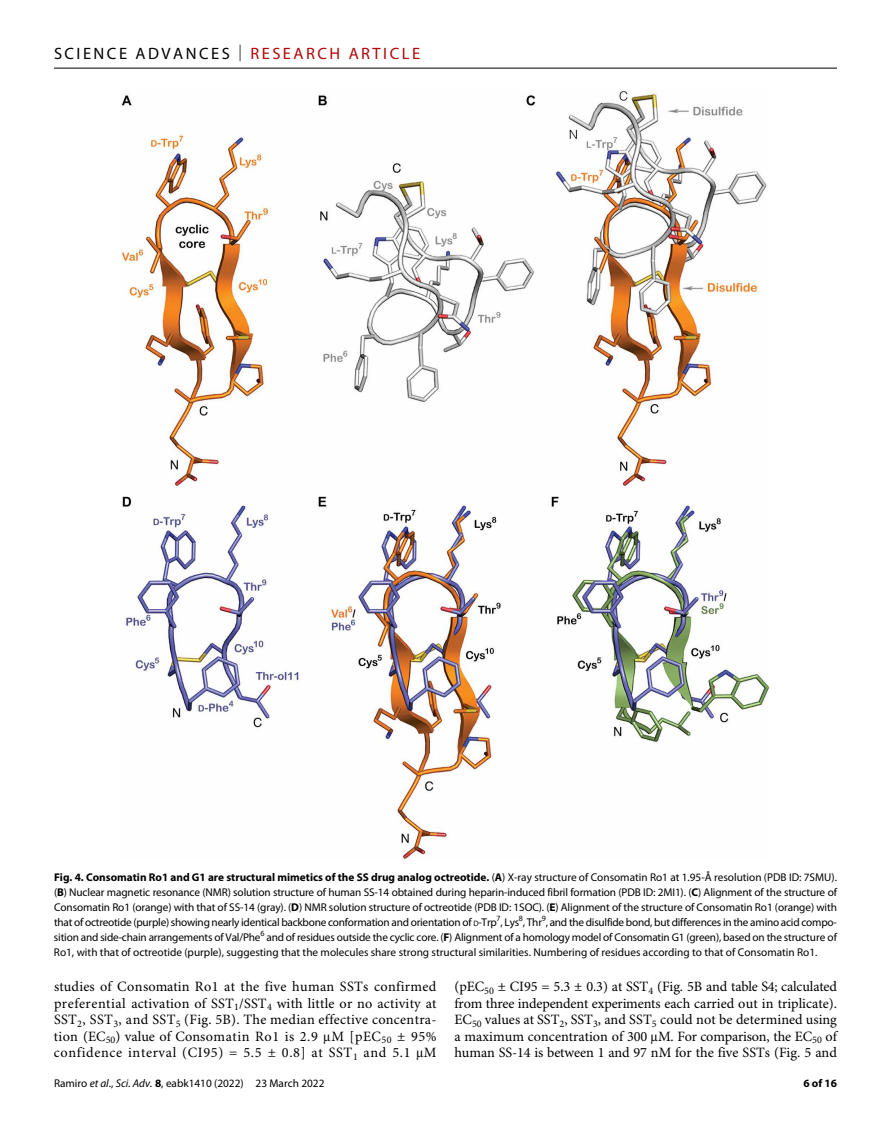
<style>
.page{position:relative;width:891px;height:1134px;background:#fff}
.page>*{position:absolute;margin:0;border:0;box-sizing:border-box;transform-origin:0 0}
.t1{font:16.5px "Myriad Pro";letter-spacing:.15em;color:#000}
.t2{font:14.25px/16.5px "Minion Pro";color:#000;text-align:justify}
.t3{font:11.25px/15px "Myriad Pro";color:#000;text-align:justify}
.t4{font:700 11.25px "Myriad Pro";color:#000}
.s1{font-weight:300}
.s2{color:#b10508}
.s3{font-weight:700}
.s4{font-size:7.8px}
.s5{font-style:italic}
</style>
<div class="page">
<hr style="left:54px;top:68px;width:783px;height:1px;background:#000">
<img style="left:122px;top:90px;width:647px;height:769px">
<h1 class="t1" style="left:54px;top:40px;width:368px">SCIENCE ADVANCES <span class="s1">|</span> <span class="s2">RESEARCH ARTICLE</span></h1>
<p class="t3" style="left:54px;top:870px;width:785px"><span class="s3">Fig. 4. Consomatin Ro1 and G1 are structural mimetics of the SS drug analog octreotide.</span> (<span class="s3">A</span>) X-ray structure of Consomatin Ro1 at 1.95-Å resolution (PDB ID: 7SMU). (<span class="s3">B</span>) Nuclear magnetic resonance (NMR) solution structure of human SS-14 obtained during heparin-induced fibril formation (PDB ID: 2MI1). (<span class="s3">C</span>) Alignment of the structure of Consomatin Ro1 (orange) with that of SS-14 (gray). (<span class="s3">D</span>) NMR solution structure of octreotide (PDB ID: 1SOC). (<span class="s3">E</span>) Alignment of the structure of Consomatin Ro1 (orange) with that of octreotide (purple) showing nearly identical backbone conformation and orientation of <span class="s4">d</span>-Trp<sup>7</sup>, Lys<sup>8</sup>, Thr<sup>9</sup>, and the disulfide bond, but differences in the amino acid compo&shy;sition and side-chain arrangements of Val/Phe<sup>6</sup> and of residues outside the cyclic core. (<span class="s3">F</span>) Alignment of a homology model of Consomatin G1 (green), based on the structure of Ro1, with that of octreotide (purple), suggesting that the molecules share strong structural similarities. Numbering of residues according to that of Consomatin Ro1.</p>
<p class="t2" style="left:54px;top:980px;width:384px">studies of Consomatin Ro1 at the five human SSTs confirmed preferential activation of SST<sub>1</sub>/SST<sub>4</sub> with little or no activity at SST<sub>2</sub>, SST<sub>3</sub>, and SST<sub>5</sub> (Fig. 5B). The median effective concentra&shy;tion (EC<sub>50</sub>) value of Consomatin Ro1 is 2.9 M [pEC<sub>50</sub> ± 95% confidence interval (CI95) = 5.5 ± 0.8] at SST<sub>1</sub> and 5.1 M</p>
<p class="t2" style="left:454px;top:980px;width:384px">(pEC<sub>50</sub> ± CI95 = 5.3 ± 0.3) at SST<sub>4</sub> (Fig. 5B and table S4; calculated from three independent experiments each carried out in triplicate).<br>EC<sub>50</sub> values at SST<sub>2</sub>, SST<sub>3</sub>, and SST<sub>5</sub> could not be determined using a maximum concentration of 300 M. For comparison, the EC<sub>50</sub> of human SS-14 is between 1 and 97 nM for the five SSTs (Fig. 5 and</p>
<p class="t3" style="left:54px;top:1076px;width:272px">Ramiro <span class="s5">et al</span>., <span class="s5">Sci. Adv.</span> <span class="s3">8</span>, eabk1410 (2022) 23 March 2022</p>
<p class="t4" style="left:803px;top:1074px;width:35px">6 of 16</p>
</div>
